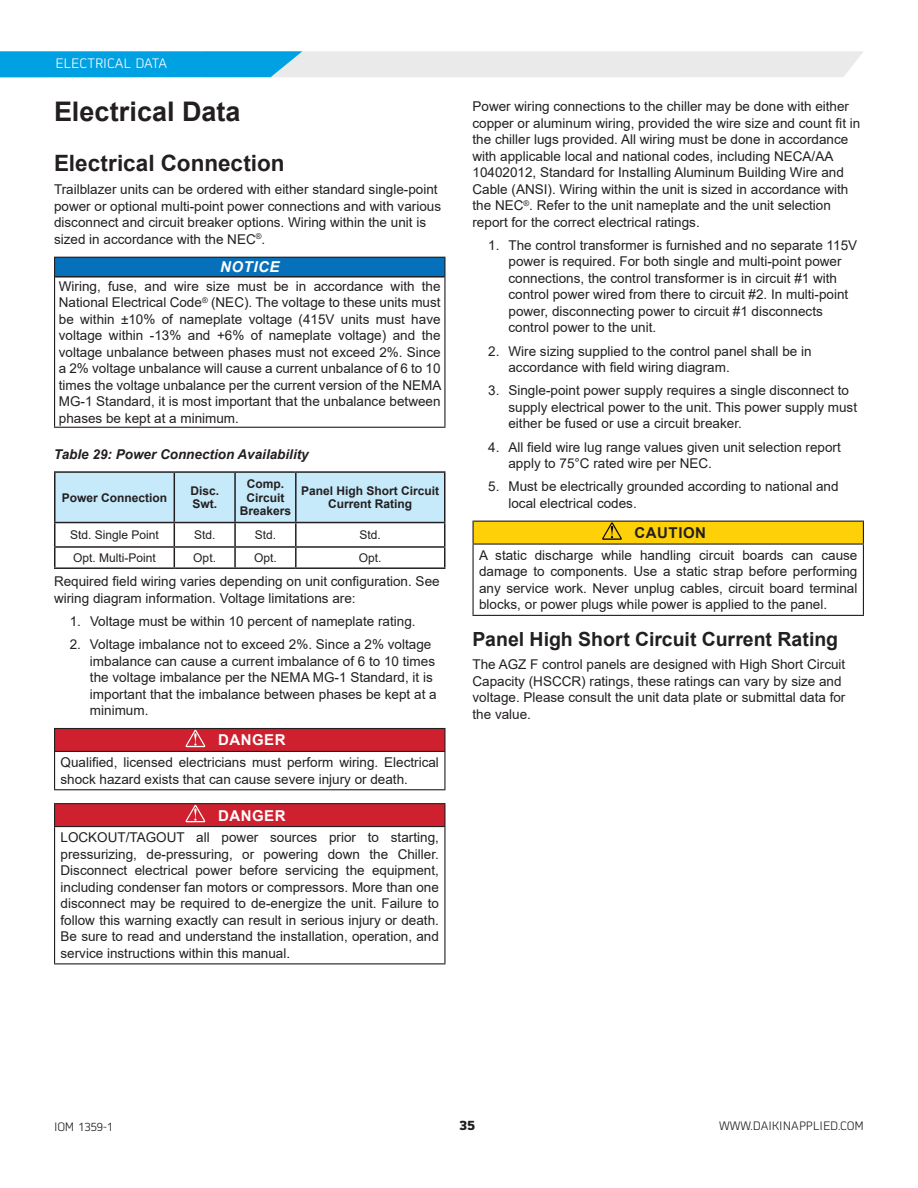
<style>
.page{position:relative;width:918px;height:1188px;background:#fff}
.page>*{position:absolute;margin:0;border:0;box-sizing:border-box;transform-origin:0 0}
.t1{font:700 27px "Arial";color:#231f20}
.t2{font:700 22.5px "Arial";color:#231f20}
.t3{font:700 19.5px "Arial";color:#231f20}
.t4{font:700 15px "Arial";letter-spacing:.035em;color:#fff}
.t5{font:700 15px "Arial";letter-spacing:.035em;color:#231f20}
.t6{font:italic 700 15px "Arial";letter-spacing:.035em;color:#fff}
.t7{font:13.5px/16.5px "Arial";color:#231f20}
.t8{font:italic 700 13.5px "Arial";color:#231f20}
.t9{font:300 13.5px "Martian B Thai";color:#fff}
.t10{font:700 13.5px "Martian B Thai";color:#231f20}
.t11{font:700 12px/13.5px "Arial";color:#231f20;text-align:center}
.t12{font:12px "Arial";color:#231f20}
.t13{font:300 12px "Martian B Thai";color:#231f20}
</style>
<div class="page">
<svg style="left:0;top:51px;width:863px;height:26px;background:#9dd2e8"></svg>
<div style="left:55px;top:257px;width:390px;height:20px;background:#0770ba"></div>
<hr style="left:55px;top:276px;width:389px;height:2px;background:#231f20">
<hr style="left:54px;top:257px;width:392px;height:1px;background:#231f20">
<svg style="left:54px;top:258px;width:1px;height:19px"></svg>
<svg style="left:444px;top:258px;width:2px;height:19px"></svg>
<hr style="left:54px;top:277px;width:1px;height:150px;background:#231f20">
<hr style="left:444px;top:277px;width:2px;height:150px;background:#231f20">
<hr style="left:54px;top:427px;width:392px;height:1px;background:#231f20">
<hr style="left:54px;top:471px;width:120px;height:2px;background:#231f20">
<hr style="left:174px;top:471px;width:61px;height:2px;background:#231f20">
<hr style="left:235px;top:471px;width:61px;height:2px;background:#231f20">
<hr style="left:296px;top:471px;width:149px;height:2px;background:#231f20">
<svg style="left:54px;top:472px;width:392px;height:95px"></svg>
<hr style="left:54px;top:567px;width:120px;height:2px;background:#231f20">
<hr style="left:174px;top:567px;width:61px;height:2px;background:#231f20">
<hr style="left:235px;top:567px;width:61px;height:2px;background:#231f20">
<hr style="left:296px;top:567px;width:149px;height:2px;background:#231f20">
<div style="left:55px;top:729px;width:390px;height:22px;background:#cf202f"></div>
<hr style="left:54px;top:728px;width:392px;height:1px;background:#231f20">
<svg style="left:54px;top:729px;width:1px;height:22px"></svg>
<hr style="left:444px;top:729px;width:2px;height:22px;background:#231f20">
<hr style="left:54px;top:751px;width:392px;height:1px;background:#231f20">
<hr style="left:54px;top:752px;width:1px;height:37px;background:#231f20">
<hr style="left:444px;top:752px;width:2px;height:37px;background:#231f20">
<hr style="left:54px;top:789px;width:392px;height:1px;background:#231f20">
<div style="left:55px;top:804px;width:390px;height:23px;background:#cf202f"></div>
<hr style="left:54px;top:803px;width:392px;height:1px;background:#231f20">
<svg style="left:54px;top:804px;width:1px;height:22px"></svg>
<hr style="left:444px;top:804px;width:2px;height:22px;background:#231f20">
<hr style="left:54px;top:826px;width:392px;height:1px;background:#231f20">
<hr style="left:54px;top:827px;width:1px;height:136px;background:#231f20">
<hr style="left:444px;top:827px;width:2px;height:136px;background:#231f20">
<hr style="left:54px;top:963px;width:392px;height:1px;background:#231f20">
<div style="left:473px;top:521px;width:390px;height:23px;background:#fdd008"></div>
<hr style="left:472px;top:521px;width:392px;height:1px;background:#231f20">
<hr style="left:472px;top:522px;width:2px;height:21px;background:#231f20">
<svg style="left:863px;top:522px;width:1px;height:21px"></svg>
<hr style="left:472px;top:543px;width:392px;height:2px;background:#231f20">
<hr style="left:472px;top:545px;width:2px;height:70px;background:#231f20">
<hr style="left:863px;top:545px;width:1px;height:70px;background:#231f20">
<hr style="left:472px;top:615px;width:392px;height:1px;background:#231f20">
<svg style="left:186px;top:730px;width:19px;height:17px"></svg>
<svg style="left:186px;top:805px;width:19px;height:17px"></svg>
<svg style="left:602px;top:522px;width:20px;height:18px"></svg>
<p class="t9" style="left:56px;top:53px;width:17px">ELECTRICAL</p>
<p class="t9" style="left:135px;top:53px;width:18px">DATA</p>
<h1 class="t1" style="left:54px;top:92px;width:188px">Electrical Data</h1>
<h2 class="t2" style="left:54px;top:147px;width:232px">Electrical Connection</h2>
<p class="t7" style="left:54px;top:181px;width:389px">Trailblazer units can be ordered with either standard single-point power or optional multi-point power connections and with various disconnect and circuit breaker options. Wiring within the unit is sized in accordance with the NEC<sup>®</sup>.</p>
<p class="t6" style="left:220px;top:257px;width:61px">NOTICE</p>
<p class="t7" style="left:59px;top:278px;width:384px;text-align:justify">Wiring, fuse, and wire size must be in accordance with the National Electrical Code<sup>®</sup> (NEC). The voltage to these units must be within ±10% of nameplate voltage (415V units must have voltage within -13% and +6% of nameplate voltage) and the voltage unbalance between phases must not exceed 2%. Since a 2% voltage unbalance will cause a current unbalance of 6 to 10 times the voltage unbalance per the current version of the NEMA MG-1 Standard, it is most important that the unbalance between phases be kept at a minimum.</p>
<p class="t8" style="left:54px;top:445px;width:256px">Table 29: Power Connection Availability</p>
<p class="t11" style="left:62px;top:491px;width:107px">Power Connection</p>
<p class="t11" style="left:190px;top:484px;width:28px;text-align:left">Disc.<br>Swt.</p>
<p class="t11" style="left:240px;top:477px;width:53px">Comp.<br>Circuit<br>Breakers</p>
<p class="t11" style="left:301px;top:484px;width:140px">Panel High Short Circuit<br>Current Rating</p>
<p class="t12" style="left:70px;top:527px;width:90px">Std. Single Point</p>
<p class="t12" style="left:194px;top:527px;width:23px">Std.</p>
<p class="t12" style="left:255px;top:527px;width:23px">Std.</p>
<p class="t12" style="left:360px;top:527px;width:23px">Std.</p>
<p class="t12" style="left:73px;top:549px;width:84px">Opt. Multi-Point</p>
<p class="t12" style="left:193px;top:549px;width:24px">Opt.</p>
<p class="t12" style="left:254px;top:549px;width:24px">Opt.</p>
<p class="t12" style="left:359px;top:549px;width:24px">Opt.</p>
<p class="t7" style="left:54px;top:573px;width:387px">Required field wiring varies depending on unit configuration. See wiring diagram information. Voltage limitations are:</p>
<p class="t7" style="left:70px;top:613px;width:347px">1. Voltage must be within 10 percent of nameplate rating.</p>
<p class="t7" style="left:90px;top:636px;width:348px;text-indent:-20px">2. Voltage imbalance not to exceed 2%. Since a 2% voltage imbalance can cause a current imbalance of 6 to 10 times the voltage imbalance per the NEMA MG-1 Standard, it is important that the imbalance between phases be kept at a minimum.</p>
<p class="t4" style="left:218px;top:730px;width:69px">DANGER</p>
<p class="t7" style="left:61px;top:754px;width:380px">Qualified, licensed electricians must perform wiring. Electrical shock hazard exists that can cause severe injury or death.</p>
<p class="t4" style="left:218px;top:805px;width:69px">DANGER</p>
<p class="t7" style="left:61px;top:829px;width:380px;text-align:justify">LOCKOUT/TAGOUT all power sources prior to starting, pressurizing, de-pressuring, or powering down the Chiller.<br>Disconnect electrical power before servicing the equipment, including condenser fan motors or compressors. More than one disconnect may be required to de-energize the unit. Failure to follow this warning exactly can result in serious injury or death.<br>Be sure to read and understand the installation, operation, and service instructions within this manual.</p>
<p class="t7" style="left:472px;top:98px;width:389px">Power wiring connections to the chiller may be done with either copper or aluminum wiring, provided the wire size and count fit in the chiller lugs provided. All wiring must be done in accordance with applicable local and national codes, including NECA/AA 10402012, Standard for Installing Aluminum Building Wire and Cable (ANSI). Wiring within the unit is sized in accordance with the NEC<sup>®</sup>. Refer to the unit nameplate and the unit selection report for the correct electrical ratings.</p>
<p class="t7" style="left:509px;top:237px;width:350px;text-indent:-20px">1. The control transformer is furnished and no separate 115V power is required. For both single and multi-point power connections, the control transformer is in circuit #1 with control power wired from there to circuit #2. In multi-point power, disconnecting power to circuit #1 disconnects control power to the unit.</p>
<p class="t7" style="left:508px;top:342px;width:305px;text-indent:-20px">2. Wire sizing supplied to the control panel shall be in accordance with field wiring diagram.</p>
<p class="t7" style="left:508px;top:382px;width:350px;text-indent:-20px">3. Single-point power supply requires a single disconnect to supply electrical power to the unit. This power supply must either be fused or use a circuit breaker.</p>
<p class="t7" style="left:508px;top:438px;width:334px;text-indent:-20px">4. All field wire lug range values given unit selection report apply to 75°C rated wire per NEC.</p>
<p class="t7" style="left:508px;top:478px;width:332px;text-indent:-20px">5. Must be electrically grounded according to national and local electrical codes.</p>
<p class="t5" style="left:635px;top:522px;width:73px">CAUTION</p>
<p class="t7" style="left:479px;top:547px;width:380px;text-align:justify">A static discharge while handling circuit boards can cause damage to components. Use a static strap before performing any service work. Never unplug cables, circuit board terminal blocks, or power plugs while power is applied to the panel.</p>
<h3 class="t3" style="left:472px;top:625px;width:367px">Panel High Short Circuit Current Rating</h3>
<p class="t7" style="left:472px;top:656px;width:374px">The AGZ F control panels are designed with High Short Circuit Capacity (HSCCR) ratings, these ratings can vary by size and voltage. Please consult the unit data plate or submittal data for the value.</p>
<p class="t13" style="left:54px;top:1118px;width:61px">IOM 1359-1</p>
<p class="t10" style="left:459px;top:1114px;width:18px">35</p>
<p class="t13" style="left:719px;top:1117px;width:146px">WWW.DAIKINAPPLIED.COM</p>
</div>
